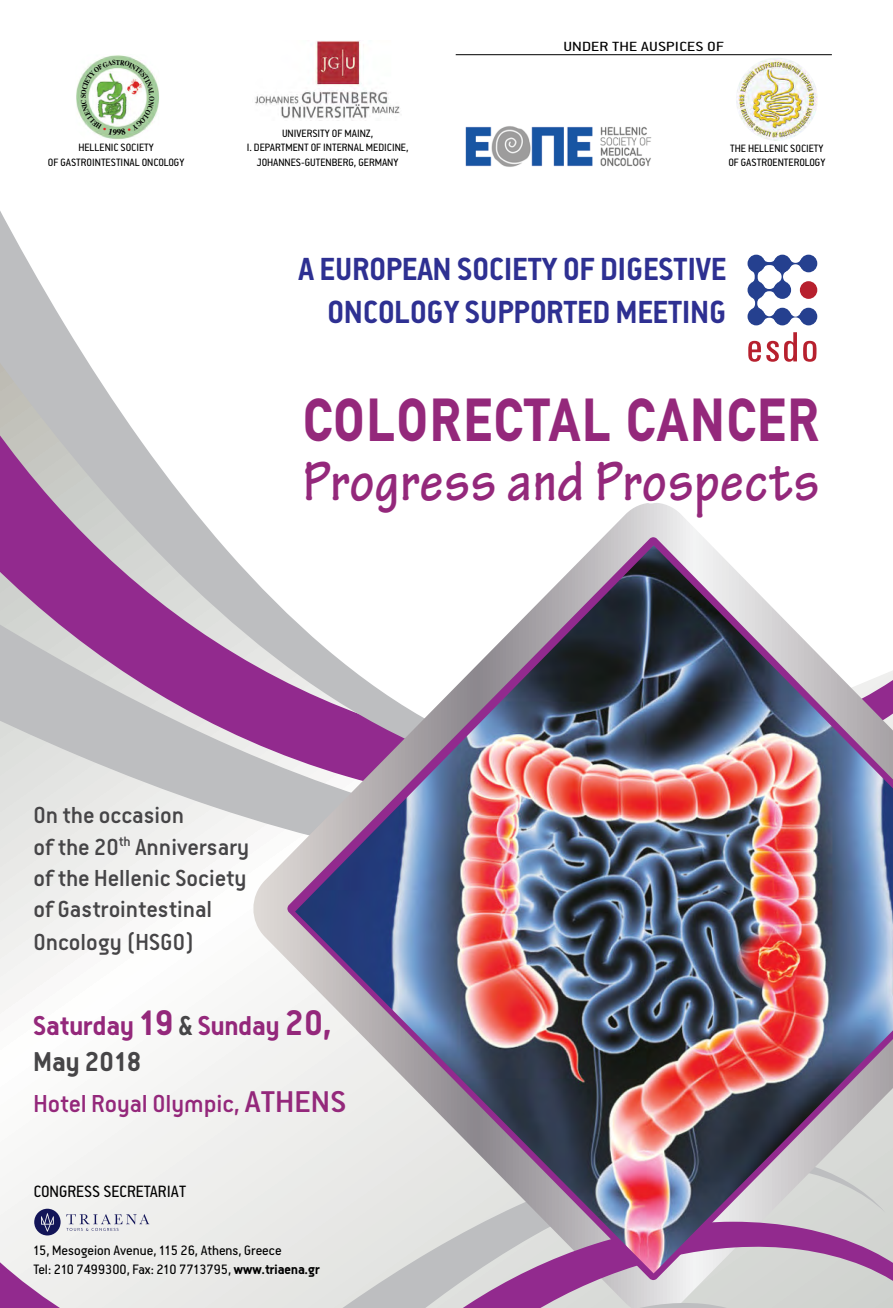
<style>
.page{position:relative;width:893px;height:1308px;background:#fff}
.page>*{position:absolute;margin:0;border:0;box-sizing:border-box;transform-origin:0 0}
.t1{font:700 59.62px "Tekton Pro";letter-spacing:.02em;color:#94287b;scale:.84 1}
.t2{font:700 59.62px "CF Din";letter-spacing:.05em;color:#94287b;scale:.84 1}
.t3{font:700 35.77px/43px "PF Premier Text";color:#2e3092;text-align:right}
.t4{font:700 30.6px/36.7px "PF Premier Text";color:#94287b}
.t5{font:500 27.45px "PF Premier Text";color:#94287b}
.t6{font:500 26.1px/31.7px "PF Premier Text";color:#464547}
.t7{font:18.45px "PF Premier Text";color:#000}
.t8{font:15.3px/18.4px "PF Premier Text";color:#000}
.t9{font:14.85px "PF Premier Text";letter-spacing:.01em;color:#000;scale:1.23 1}
.t10{font:11.92px/14.4px "PF Premier Text";color:#000;text-align:center}
.s1{font-size:39.82px}
.s2{color:#464547}
.s3{font-size:33.75px}
.s4{font-weight:700}
</style>
<div class="page">
<svg style="left:0;top:211px;width:221px;height:332px"></svg>
<svg style="left:0;top:543px;width:250px;height:327px"></svg>
<div style="left:0;top:1148px;width:250px;height:159px;background:#eeeeed"></div>
<svg style="left:250px;top:522px;width:433px;height:699px"></svg>
<svg style="left:222px;top:1221px;width:671px;height:86px"></svg>
<svg style="left:205px;top:1302px;width:545px;height:5px"></svg>
<img style="left:295px;top:545px;width:598px;height:728px">
<img style="left:255px;top:40px;width:145px;height:79px">
<img style="left:465px;top:126px;width:186px;height:41px">
<img style="left:736px;top:927px;width:79px;height:63px">
<div style="left:800px;top:281px;width:17px;height:18px;background:#b7202e;border-radius:50%"></div>
<div style="left:747px;top:255px;width:18px;height:17px;background:#25408f;border-radius:50%"></div>
<div style="left:774px;top:255px;width:17px;height:17px;background:#25408f;border-radius:50%"></div>
<div style="left:800px;top:255px;width:17px;height:17px;background:#25408f;border-radius:50%"></div>
<svg style="left:747px;top:281px;width:18px;height:18px"></svg>
<div style="left:747px;top:308px;width:18px;height:17px;background:#25408f;border-radius:50%"></div>
<div style="left:800px;top:308px;width:17px;height:17px;background:#25408f;border-radius:50%"></div>
<div style="left:774px;top:308px;width:17px;height:17px;background:#25408f;border-radius:50%"></div>
<svg style="left:753px;top:260px;width:50px;height:60px"></svg>
<svg style="left:748px;top:332px;width:68px;height:30px"></svg>
<svg style="left:34px;top:1208px;width:115px;height:27px"></svg>
<img style="left:736px;top:58px;width:82px;height:83px">
<hr style="left:456px;top:54px;width:376px;height:1px;background:#000">
<img style="left:76px;top:55px;width:83px;height:84px">
<svg style="left:618px;top:503px;width:65px;height:19px"></svg>
<svg style="left:81px;top:60px;width:73px;height:75px"></svg>
<p class="t10" style="left:48px;top:141px;width:138px">HELLENIC SOCIETY<br>OF GASTROINTESTINAL ONCOLOGY</p>
<p class="t10" style="left:247px;top:126px;width:163px">UNIVERSITY OF MAINZ,<br>I. DEPARTMENT OF INTERNAL MEDICINE,<br>JOHANNES-GUTENBERG, GERMANY</p>
<p class="t9" style="left:563px;top:39px;width:132px">UNDER THE AUSPICES OF</p>
<p class="t10" style="left:728px;top:141px;width:99px;text-align:left">THE HELLENIC SOCIETY<br>OF GASTROENTEROLOGY</p>
<h2 class="t3" style="left:299px;top:248px;width:429px">A EUROPEAN SOCIETY OF DIGESTIVE<br>ONCOLOGY SUPPORTED MEETING</h2>
<h1 class="t2" style="left:304px;top:388px;width:615px">COLORECTAL CANCER</h1>
<h1 class="t1" style="left:303px;top:446px;width:615px">Progress and Prospects</h1>
<h3 class="t6" style="left:33px;top:799px;width:217px">On the occasion<br>of the 20<sup>th</sup> Anniversary of the Hellenic Society of Gastrointestinal<br>Oncology (HSGO)</h3>
<h3 class="t4" style="left:33px;top:1007px;width:300px">Saturday <span class="s1">19</span> <span class="s2">&amp;</span> Sunday <span class="s1">20,<br></span><span class="s2">May 2018</span></h3>
<h3 class="t5" style="left:33px;top:1089px;width:315px">Hotel Royal Olympic, <span class="s3">ATHENS</span></h3>
<h3 class="t7" style="left:33px;top:1182px;width:154px">CONGRESS SECRETARIAT</h3>
<p class="t8" style="left:33px;top:1241px;width:288px">15, Mesogeion Avenue, 115 26, Athens, Greece<br>Tel: 210 7499300, Fax: 210 7713795, <span class="s4">www.triaena.gr</span></p>
</div>
